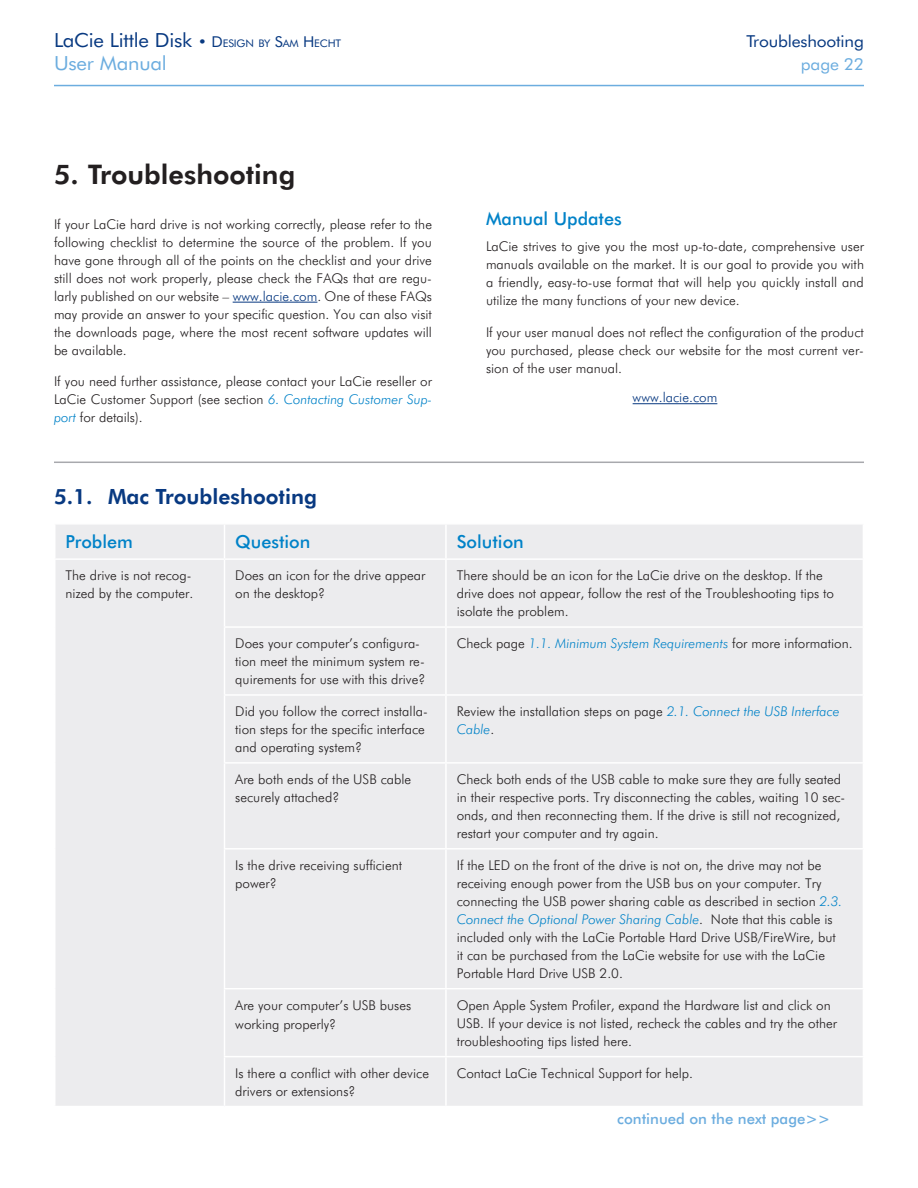
<style>
.page{position:relative;width:918px;height:1188px;background:#fff}
.page>*{position:absolute;margin:0;border:0;box-sizing:border-box;transform-origin:0 0}
._1__Heading{font:800 27px "Futura BT";color:#231f20}
._1_1_Heading{font:800 21px "Futura BT";color:#083981}
.xHeader_Line1{font:19.5px "Futura BT";letter-spacing:-.01em;color:#083981;scale:1.05 1}
.xHeader_Line2{font:19.5px "Futura BT";letter-spacing:-.01em;color:#6caddf;scale:1.05 1}
._1_1_1_Heading__no_T{font:500 18px "Futura BT";color:#0082c8}
.xHeader_Line1-2{font:16.5px "Futura BT";letter-spacing:-.01em;color:#083981;scale:1.05 1}
.xHeader_Line2-2{font:16.5px "Futura BT";letter-spacing:-.01em;color:#6caddf;scale:1.05 1}
._1_1_1_1__Heading__n{font:500 15px "Futura BT";color:#6caddf}
.t1{font:300 13.5px/18px "Futura BT";color:#231f20}
.t2{font:italic 300 13.5px "Futura BT";color:#0082c8}
.t3{font:300 13.5px "Futura BT";color:#083981}
.s1{font-size:15px}
.s2{font-size:10.5px}
.s3{color:#083981}
.s4{font-style:italic;color:#0082c8}
.s5{font-style:normal;color:#231f20}
</style>
<div class="page">
<hr style="left:54px;top:85px;width:810px;height:1px;background:#6caddf">
<hr style="left:233px;top:302px;width:84px;height:1px;background:#083981">
<hr style="left:633px;top:403px;width:84px;height:1px;background:#083981">
<hr style="left:54px;top:462px;width:810px;height:1px;background:#a8a9ad">
<div style="left:56px;top:525px;width:807px;height:581px;background:#ececee"></div>
<hr style="left:224px;top:525px;width:1px;height:33px;background:#fff">
<hr style="left:445px;top:525px;width:2px;height:33px;background:#fff">
<hr style="left:54px;top:558px;width:171px;height:2px;background:#fff">
<hr style="left:225px;top:558px;width:221px;height:2px;background:#fff">
<hr style="left:224px;top:560px;width:1px;height:66px;background:#fff">
<hr style="left:446px;top:558px;width:418px;height:2px;background:#fff">
<hr style="left:445px;top:560px;width:2px;height:66px;background:#fff">
<hr style="left:224px;top:626px;width:222px;height:2px;background:#fff">
<hr style="left:224px;top:628px;width:1px;height:66px;background:#fff">
<hr style="left:446px;top:626px;width:418px;height:2px;background:#fff">
<hr style="left:445px;top:628px;width:2px;height:66px;background:#fff">
<hr style="left:224px;top:694px;width:222px;height:2px;background:#fff">
<hr style="left:224px;top:696px;width:1px;height:66px;background:#fff">
<hr style="left:446px;top:694px;width:418px;height:2px;background:#fff">
<hr style="left:445px;top:696px;width:2px;height:66px;background:#fff">
<hr style="left:224px;top:762px;width:222px;height:2px;background:#fff">
<hr style="left:224px;top:764px;width:1px;height:84px;background:#fff">
<hr style="left:446px;top:762px;width:418px;height:2px;background:#fff">
<hr style="left:445px;top:764px;width:2px;height:84px;background:#fff">
<hr style="left:224px;top:848px;width:222px;height:2px;background:#fff">
<hr style="left:224px;top:850px;width:1px;height:138px;background:#fff">
<hr style="left:446px;top:848px;width:418px;height:2px;background:#fff">
<hr style="left:445px;top:850px;width:2px;height:138px;background:#fff">
<hr style="left:224px;top:988px;width:222px;height:1px;background:#fff">
<hr style="left:224px;top:989px;width:1px;height:67px;background:#fff">
<hr style="left:446px;top:988px;width:418px;height:1px;background:#fff">
<hr style="left:445px;top:989px;width:2px;height:67px;background:#fff">
<hr style="left:224px;top:1056px;width:222px;height:1px;background:#fff">
<hr style="left:224px;top:1057px;width:1px;height:49px;background:#fff">
<hr style="left:446px;top:1056px;width:418px;height:1px;background:#fff">
<hr style="left:445px;top:1057px;width:2px;height:49px;background:#fff">
<p class="xHeader_Line1" style="left:54px;top:28px;width:275px">LaCie Little Disk <span class="s1">• D</span><span class="s2">ESIGN BY</span> <span class="s1">S</span><span class="s2">AM</span> <span class="s1">H</span><span class="s2">ECHT</span></p>
<p class="xHeader_Line1-2" style="left:746px;top:31px;width:114px">Troubleshooting</p>
<p class="xHeader_Line2" style="left:54px;top:52px;width:109px">User Manual</p>
<p class="xHeader_Line2-2" style="left:801px;top:55px;width:62px">page 22</p>
<p class="_1__Heading" style="left:54px;top:158px;width:243px">5. Troubleshooting</p>
<p class="t1" style="left:54px;top:215px;width:380px;text-align:justify">If your LaCie hard drive is not working correctly, please refer to the following checklist to determine the source of the problem. If you have gone through all of the points on the checklist and your drive still does not work properly, please check the FAQs that are regu&shy;larly published on our website – <span class="s3">www.lacie.com</span>. One of these FAQs may provide an answer to your specific question. You can also visit the downloads page, where the most recent software updates will be available.</p>
<p class="t1" style="left:54px;top:372px;width:379px;text-align:justify">If you need further assistance, please contact your LaCie reseller or LaCie Customer Support (see section <span class="s4">6. Contacting Customer Sup&shy;port</span> for details).</p>
<p class="_1_1_1_Heading__no_T" style="left:486px;top:208px;width:137px">Manual Updates</p>
<p class="t1" style="left:486px;top:237px;width:380px;text-align:justify">LaCie strives to give you the most up-to-date, comprehensive user manuals available on the market. It is our goal to provide you with a friendly, easy-to-use format that will help you quickly install and utilize the many functions of your new device.</p>
<p class="t1" style="left:486px;top:323px;width:380px;text-align:justify">If your user manual does not reflect the configuration of the product you purchased, please check our website for the most current ver&shy;sion of the user manual.</p>
<p class="t3" style="left:633px;top:389px;width:86px">www.lacie.com</p>
<p class="_1_1_Heading" style="left:54px;top:483px;width:264px">5.1. Mac Troubleshooting</p>
<p class="_1_1_1_Heading__no_T" style="left:66px;top:531px;width:69px">Problem</p>
<p class="_1_1_1_Heading__no_T" style="left:235px;top:531px;width:77px">Question</p>
<p class="_1_1_1_Heading__no_T" style="left:457px;top:531px;width:69px">Solution</p>
<p class="t1" style="left:66px;top:566px;width:129px">The drive is not recog&shy;nized by the computer.</p>
<p class="t1" style="left:235px;top:566px;width:191px">Does an icon for the drive appear on the desktop?</p>
<p class="t1" style="left:457px;top:566px;width:379px">There should be an icon for the LaCie drive on the desktop. If the drive does not appear, follow the rest of the Troubleshooting tips to isolate the problem.</p>
<p class="t1" style="left:235px;top:634px;width:192px">Does your computer’s configura&shy;tion meet the minimum system re&shy;quirements for use with this drive?</p>
<p class="t2" style="left:457px;top:635px;width:397px"><span class="s5">Check page</span> 1.1. Minimum System Requirements <span class="s5">for more information.</span></p>
<p class="t1" style="left:235px;top:702px;width:194px">Did you follow the correct installa&shy;tion steps for the specific interface and operating system?</p>
<p class="t1" style="left:457px;top:702px;width:385px">Review the installation steps on page <span class="s4">2.1. Connect the USB Interface<br>Cable</span>.</p>
<p class="t1" style="left:235px;top:770px;width:177px">Are both ends of the USB cable securely attached?</p>
<p class="t1" style="left:457px;top:770px;width:390px">Check both ends of the USB cable to make sure they are fully seated in their respective ports. Try disconnecting the cables, waiting 10 sec&shy;onds, and then reconnecting them. If the drive is still not recognized, restart your computer and try again.</p>
<p class="t1" style="left:235px;top:856px;width:168px">Is the drive receiving sufficient power?</p>
<p class="t1" style="left:457px;top:856px;width:387px">If the LED on the front of the drive is not on, the drive may not be receiving enough power from the USB bus on your computer. Try connecting the USB power sharing cable as described in section <span class="s4">2.3.<br>Connect the Optional Power Sharing Cable</span>. Note that this cable is included only with the LaCie Portable Hard Drive USB/FireWire, but it can be purchased from the LaCie website for use with the LaCie Portable Hard Drive USB 2.0.</p>
<p class="t1" style="left:235px;top:995px;width:177px;line-height:19.5px">Are your computer’s USB buses working properly?</p>
<p class="t1" style="left:457px;top:996px;width:382px">Open Apple System Profiler, expand the Hardware list and click on<br>USB. If your device is not listed, recheck the cables and try the other troubleshooting tips listed here.</p>
<p class="t1" style="left:235px;top:1064px;width:195px">Is there a conflict with other device drivers or extensions?</p>
<p class="t1" style="left:457px;top:1064px;width:238px">Contact LaCie Technical Support for help.</p>
<p class="_1_1_1_1__Heading__n" style="left:617px;top:1110px;width:215px">continued on the next page&gt;&gt;</p>
</div>
